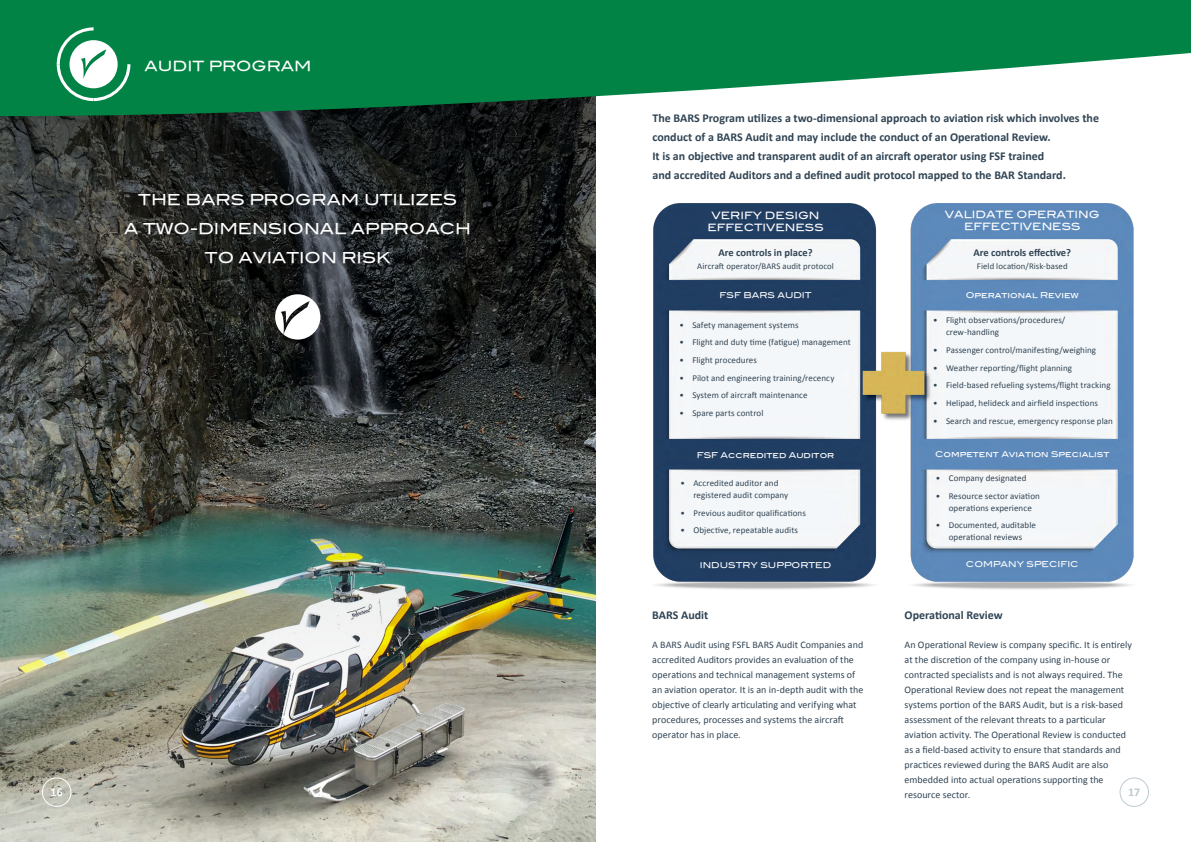
<style>
.page{position:relative;width:1191px;height:842px;background:#fff}
.page>*{position:absolute;margin:0;border:0;box-sizing:border-box;transform-origin:0 0}
.t1{font:15px/29px "Blair Md ITCTT Medium";color:#fff;text-align:center}
.Headline{font:14px "Blair Md ITCTT Medium";color:#fff}
.Sub_Header{font:700 12px/19px "Calibri";color:#304454}
.Body{font:700 12px "Calibri";color:#304454}
.Page_Numbers{font:700 12px "Calibri";color:#fff}
.t2{font:700 12px "Calibri";color:#bccad0}
.Sub_Header-2{font:700 10.5px "Calibri";color:#304454}
.Body-2{font:10px/15px "Calibri";letter-spacing:.005em;color:#304454}
.Headline-2{font:10px/12px "Blair Md ITCTT Medium";color:#fff;text-align:center}
.t3{font:9px/12px "Calibri";letter-spacing:.005em;color:#304454}
.Sub_Header-3{font:8.8px "Calibri";letter-spacing:.01em;color:#304454}
.Sub_Header-4{font:8px "Blair Md ITCTT Medium";color:#fff}
</style>
<div class="page">
<img style="left:0;top:117px;width:595px;height:725px">
<svg style="left:275px;top:294px;width:45px;height:46px"></svg>
<div style="left:1119px;top:777px;width:30px;height:30px;border:1px solid #bccad0;border-radius:50%"></div>
<div style="left:42px;top:777px;width:29px;height:30px;border:1px solid #fff;border-radius:50%"></div>
<svg style="left:0;top:0;width:1191px;height:117px;fill:#008344"></svg>
<img style="left:653px;top:203px;width:481px;height:387px">
<svg style="left:57px;top:27px;width:73px;height:74px"></svg>
<p class="Headline" style="left:145px;top:55px;width:168px">AUDIT PROGRAM</p>
<p class="t1" style="left:124px;top:184px;width:348px">THE BARS PROGRAM UTILIZES<br>A TWO-DIMENSIONAL APPROACH<br>TO AVIATION RISK</p>
<p class="Sub_Header" style="left:652px;top:109px;width:448px">The BARS Program utilizes a two-dimensional approach to aviation risk which involves the conduct of a BARS Audit and may include the conduct of an Operational Review.<br>It is an objective and transparent audit of an aircraft operator using FSF trained<br>and accredited Auditors and a defined audit protocol mapped to the BAR Standard.</p>
<p class="Headline-2" style="left:707px;top:209px;width:118px">VERIFY DESIGN<br>EFFECTIVENESS</p>
<p class="Headline-2" style="left:945px;top:208px;width:156px">VALIDATE OPERATING<br>EFFECTIVENESS</p>
<p class="Sub_Header-2" style="left:973px;top:246px;width:99px">Are controls effective?</p>
<p class="Sub_Header-3" style="left:977px;top:260px;width:92px">Field location/Risk-based</p>
<p class="Sub_Header-2" style="left:718px;top:246px;width:96px">Are controls in place?</p>
<p class="Sub_Header-3" style="left:697px;top:260px;width:138px">Aircraft operator/BARS audit protocol</p>
<p class="Sub_Header-4" style="left:719px;top:288px;width:94px">FSF BARS AUDIT</p>
<p class="Sub_Header-4" style="left:965px;top:288px;width:115px">Operational Review</p>
<p class="t3" style="left:679px;top:319px;width:121px">• Safety management systems</p>
<p class="t3" style="left:679px;top:336px;width:173px">• Flight and duty time (fatigue) management</p>
<p class="t3" style="left:679px;top:354px;width:79px">• Flight procedures</p>
<p class="t3" style="left:679px;top:372px;width:157px">• Pilot and engineering training/recency</p>
<p class="t3" style="left:679px;top:389px;width:130px">• System of aircraft maintenance</p>
<p class="t3" style="left:679px;top:407px;width:86px">• Spare parts control</p>
<p class="t3" style="left:946px;top:314px;width:121px;text-indent:-13px">• Flight observations/procedures/ crew-handling</p>
<p class="t3" style="left:933px;top:344px;width:165px">• Passenger control/manifesting/weighing</p>
<p class="t3" style="left:933px;top:362px;width:141px">• Weather reporting/flight planning</p>
<p class="t3" style="left:933px;top:379px;width:179px">• Field-based refueling systems/flight tracking</p>
<p class="t3" style="left:933px;top:397px;width:166px">• Helipad, helideck and airfield inspections</p>
<p class="t3" style="left:933px;top:415px;width:181px">• Search and rescue, emergency response plan</p>
<p class="Sub_Header-4" style="left:697px;top:449px;width:139px">FSF Accredited Auditor</p>
<p class="Sub_Header-4" style="left:935px;top:448px;width:176px">Competent Aviation Specialist</p>
<p class="t3" style="left:693px;top:477px;width:96px;text-indent:-13px">• Accredited auditor and registered audit company</p>
<p class="t3" style="left:680px;top:507px;width:127px">• Previous auditor qualifications</p>
<p class="t3" style="left:680px;top:524px;width:119px">• Objective, repeatable audits</p>
<p class="t3" style="left:935px;top:472px;width:92px">• Company designated</p>
<p class="t3" style="left:935px;top:490px;width:106px;text-align:center">• Resource sector aviation operations experience</p>
<p class="t3" style="left:935px;top:519px;width:102px;text-align:center">• Documented, auditable operational reviews</p>
<p class="Sub_Header-4" style="left:700px;top:558px;width:133px">INDUSTRY SUPPORTED</p>
<p class="Sub_Header-4" style="left:966px;top:557px;width:114px">COMPANY SPECIFIC</p>
<p class="Body" style="left:904px;top:607px;width:100px">Operational Review</p>
<p class="Body-2" style="left:904px;top:637px;width:229px">An Operational Review is company specific. It is entirely at the discretion of the company using in-house or contracted specialists and is not always required. The Operational Review does not repeat the management systems portion of the BARS Audit, but is a risk-based assessment of the relevant threats to a particular aviation activity. The Operational Review is conducted as a field-based activity to ensure that standards and practices reviewed during the BARS Audit are also embedded into actual operations supporting the resource sector.</p>
<p class="Body" style="left:652px;top:607px;width:58px">BARS Audit</p>
<p class="Body-2" style="left:652px;top:637px;width:213px">A BARS Audit using FSFL BARS Audit Companies and accredited Auditors provides an evaluation of the operations and technical management systems of an aviation operator. It is an in-depth audit with the objective of clearly articulating and verifying what procedures, processes and systems the aircraft operator has in place.</p>
<p class="Page_Numbers" style="left:51px;top:784px;width:14px">16</p>
<p class="t2" style="left:1128px;top:784px;width:14px">17</p>
</div>
